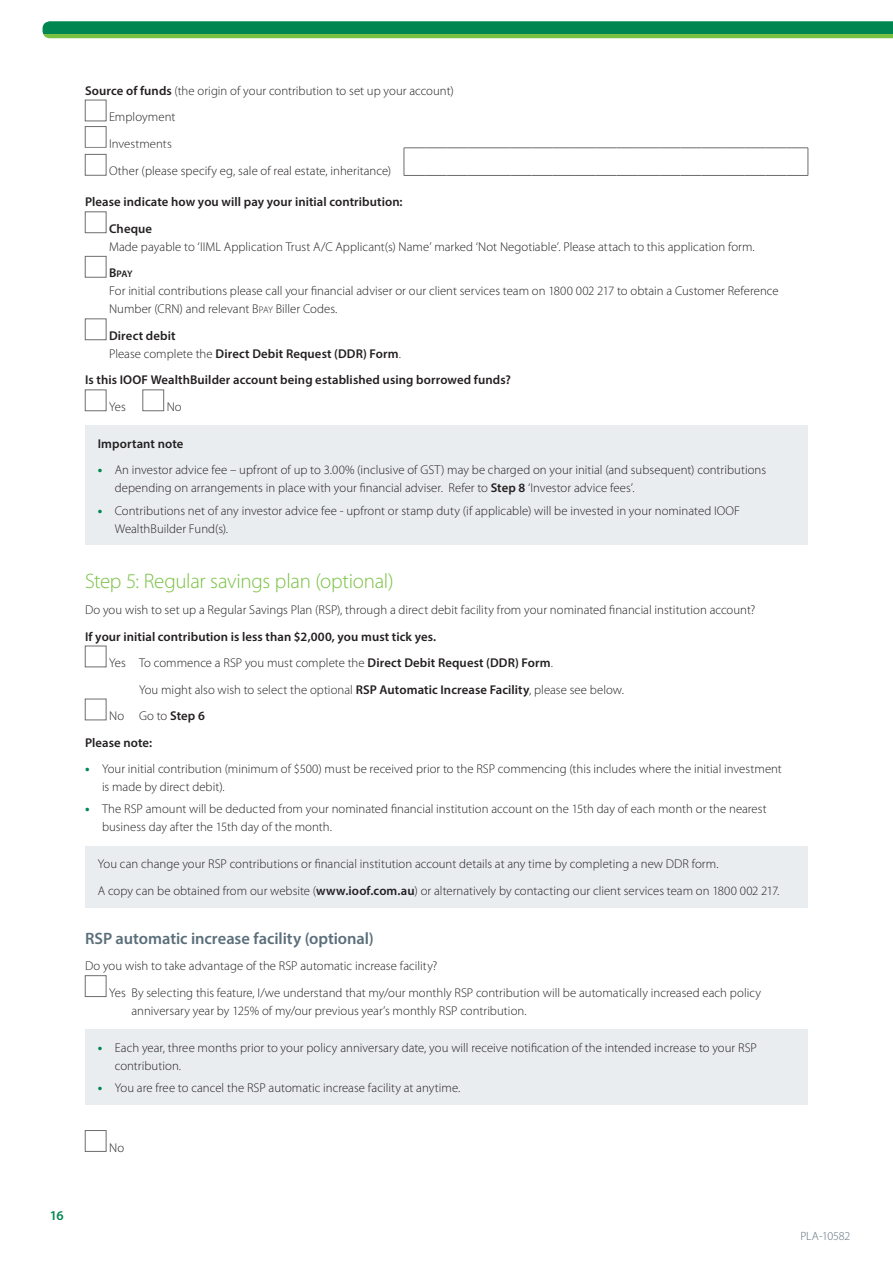
<style>
.page{position:relative;width:893px;height:1263px;background:#fff}
.page>*{position:absolute;margin:0;border:0;box-sizing:border-box;transform-origin:0 0}
.t1{font:300 21px "Myriad Pro";letter-spacing:-.015em;color:#79c142}
.t2{font:600 16.5px "Myriad Pro";letter-spacing:-.005em;color:#5b6f7b}
.t3{font:600 13.5px "Myriad Pro";color:#008751}
.t4{font:300 12.75px/18px "Myriad Pro";letter-spacing:.005em;color:#231f20}
.t5{font:600 12.75px/26.5px "Myriad Pro";letter-spacing:.01em;color:#231f20}
.t6{font:300 12px "Myriad Pro";letter-spacing:-.005em;color:#5b6f7b}
.t7{font:600 9.6px "Myriad Pro";color:#231f20}
.s1{font-weight:600}
.s2{font-size:12.75px}
.s3{font-style:inherit}
.s4{font-size:9.6px}
.s5{font-weight:300}
.s6{font-weight:700;font-size:13.5px;color:#008751}
</style>
<div class="page">
<svg style="left:43px;top:21px;width:850px;height:17px;background:#209650"></svg>
<div style="left:85px;top:100px;width:21px;height:21px;background:#fff;border:1px solid #6c6d70"></div>
<div style="left:85px;top:126px;width:21px;height:22px;background:#fff;border:1px solid #6c6d70"></div>
<svg style="left:85px;top:148px;width:724px;height:28px"></svg>
<div style="left:85px;top:154px;width:21px;height:21px;background:#fff;border:1px solid #6c6d70"></div>
<div style="left:85px;top:212px;width:21px;height:21px;background:#fff;border:1px solid #6c6d70"></div>
<div style="left:85px;top:256px;width:21px;height:21px;background:#fff;border:1px solid #6c6d70"></div>
<div style="left:85px;top:319px;width:21px;height:21px;background:#fff;border:1px solid #6c6d70"></div>
<div style="left:85px;top:390px;width:21px;height:21px;background:#fff;border:1px solid #6c6d70"></div>
<div style="left:143px;top:390px;width:21px;height:21px;background:#fff;border:1px solid #6c6d70"></div>
<div style="left:85px;top:425px;width:723px;height:120px;background:#eaedf0"></div>
<div style="left:85px;top:646px;width:21px;height:21px;background:#fff;border:1px solid #6c6d70"></div>
<div style="left:85px;top:699px;width:21px;height:21px;background:#fff;border:1px solid #6c6d70"></div>
<div style="left:85px;top:846px;width:723px;height:61px;background:#eaedf0"></div>
<div style="left:85px;top:975px;width:21px;height:22px;background:#fff;border:1px solid #6c6d70"></div>
<div style="left:85px;top:1029px;width:723px;height:75px;background:#eaedf0"></div>
<div style="left:85px;top:1130px;width:21px;height:21px;background:#fff;border:1px solid #6c6d70"></div>
<p class="t4" style="left:109px;top:77px;width:346px;line-height:26.5px;text-indent:-24px"><span class="s1">Source of funds</span> (the origin of your contribution to set up your account)<br>Employment<br>Investments</p>
<p class="t4" style="left:109px;top:162px;width:284px">Other (please specify eg, sale of real estate, inheritance)</p>
<p class="t5" style="left:109px;top:189px;width:295px;text-indent:-24px">Please indicate how you will pay your initial contribution:<br>Cheque</p>
<p class="t4" style="left:109px;top:238px;width:647px">Made payable to ‘IIML Application Trust A/C Applicant(s) Name’ marked ‘Not Negotiable’. Please attach to this application form.</p>
<p class="t7" style="left:109px;top:268px;width:25px"><span class="s2">B</span>pay</p>
<p class="t4" style="left:109px;top:282px;width:671px">For initial contributions please call your financial adviser or our client services team on 1800 002 217 to obtain a Customer Reference<br>Number (CRN) and relevant <span class="s3">B</span><span class="s4">pay</span> Biller Codes.</p>
<p class="t5" style="left:109px;top:326px;width:293px;line-height:18px">Direct debit<br><span class="s5">Please complete the</span> Direct Debit Request (DDR) Form<span class="s5">.</span></p>
<p class="t5" style="left:85px;top:367px;width:427px">Is this IOOF WealthBuilder account being established using borrowed funds?</p>
<p class="t4" style="left:109px;top:398px;width:18px">Yes</p>
<p class="t4" style="left:167px;top:398px;width:17px">No</p>
<p class="t5" style="left:98px;top:430px;width:87px">Important note</p>
<p class="t4" style="left:115px;top:461px;width:653px;text-indent:-17px"><span class="s6">•</span> An investor advice fee – upfront of up to 3.00% (inclusive of GST) may be charged on your initial (and subsequent) contributions depending on arrangements in place with your financial adviser. Refer to <span class="s1">Step 8</span> ‘Investor advice fees’.</p>
<p class="t4" style="left:115px;top:501px;width:627px;text-indent:-17px"><span class="s6">•</span> Contributions net of any investor advice fee - upfront or stamp duty (if applicable) will be invested in your nominated IOOF<br>WealthBuilder Fund(s).</p>
<h1 class="t1" style="left:85px;top:568px;width:310px">Step 5: Regular savings plan (optional)</h1>
<p class="t4" style="left:85px;top:601px;width:672px">Do you wish to set up a Regular Savings Plan (RSP), through a direct debit facility from your nominated financial institution account?</p>
<p class="t5" style="left:85px;top:623px;width:353px">If your initial contribution is less than $2,000, you must tick yes.</p>
<p class="t4" style="left:109px;top:654px;width:445px">Yes To commence a RSP you must complete the <span class="s1">Direct Debit Request (DDR) Form</span>.</p>
<p class="t4" style="left:139px;top:680px;width:486px">You might also wish to select the optional <span class="s1">RSP Automatic Increase Facility</span>, please see below.</p>
<p class="t4" style="left:109px;top:707px;width:97px">No Go to <span class="s1">Step 6</span></p>
<p class="t5" style="left:85px;top:729px;width:69px">Please note:</p>
<p class="t4" style="left:102px;top:760px;width:681px;text-indent:-17px"><span class="s6">•</span> Your initial contribution (minimum of $500) must be received prior to the RSP commencing (this includes where the initial investment is made by direct debit).</p>
<p class="t4" style="left:102px;top:800px;width:666px;text-indent:-17px"><span class="s6">•</span> The RSP amount will be deducted from your nominated financial institution account on the 15th day of each month or the nearest business day after the 15th day of the month.</p>
<p class="t4" style="left:98px;top:850px;width:683px;line-height:26.5px">You can change your RSP contributions or financial institution account details at any time by completing a new DDR form.<br>A copy can be obtained from our website (<span class="s1">www.ioof.com.au</span>) or alternatively by contacting our client services team on 1800 002 217.</p>
<p class="t2" style="left:85px;top:928px;width:290px">RSP automatic increase facility (optional)</p>
<p class="t4" style="left:109px;top:952px;width:654px;line-height:26.5px;text-indent:-24px">Do you wish to take advantage of the RSP automatic increase facility?<br>Yes By selecting this feature, I/we understand that my/our monthly RSP contribution will be automatically increased each policy</p>
<p class="t4" style="left:131px;top:1001px;width:397px">anniversary year by 125% of my/our previous year’s monthly RSP contribution.</p>
<p class="t4" style="left:115px;top:1038px;width:644px;text-indent:-17px"><span class="s6">•</span> Each year, three months prior to your policy anniversary date, you will receive notification of the intended increase to your RSP contribution.</p>
<p class="t4" style="left:98px;top:1078px;width:364px"><span class="s6">•</span> You are free to cancel the RSP automatic increase facility at anytime.</p>
<p class="t4" style="left:109px;top:1138px;width:17px">No</p>
<p class="t3" style="left:50px;top:1207px;width:15px">16</p>
<p class="t6" style="left:800px;top:1229px;width:52px">PLA-10582</p>
</div>
